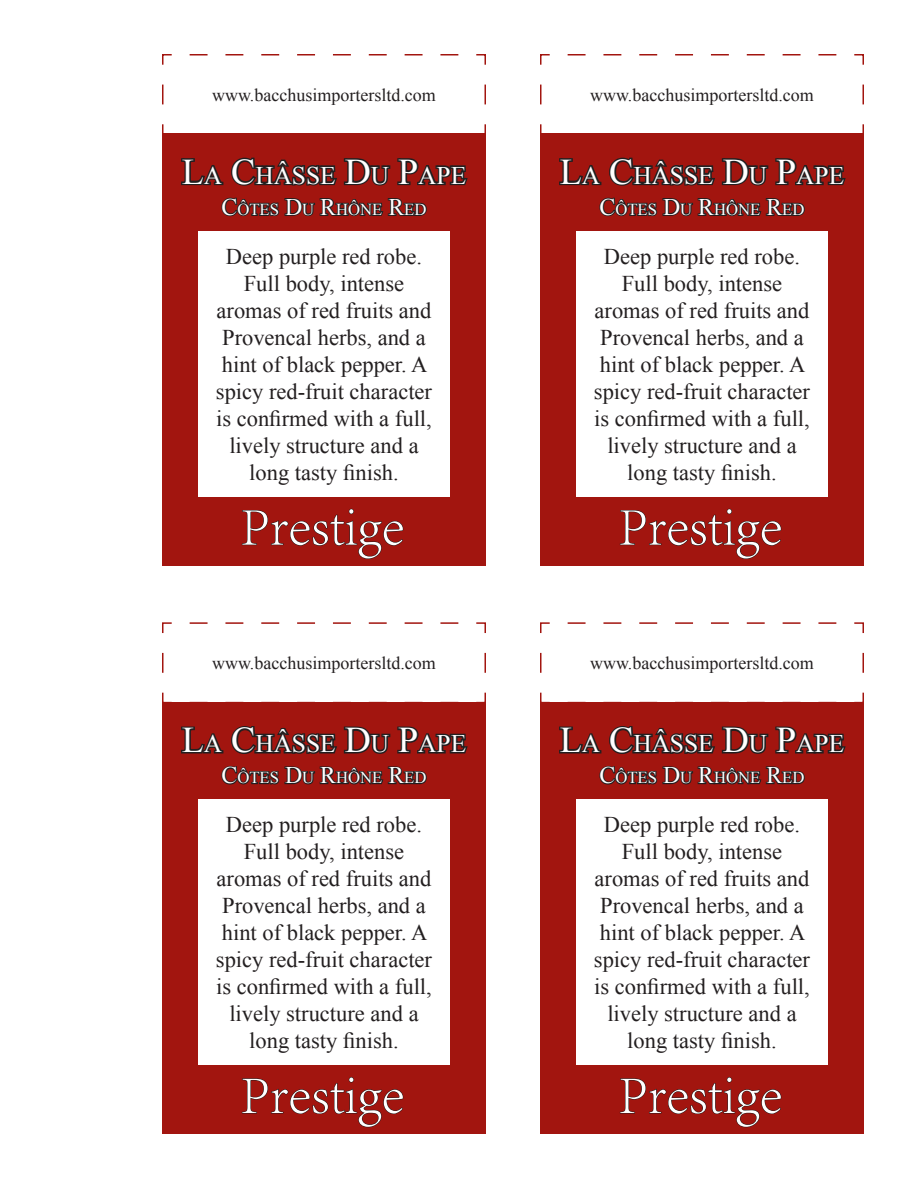
<style>
.page{position:relative;width:918px;height:1188px;background:#fff}
.page>*{position:absolute;margin:0;border:0;box-sizing:border-box;transform-origin:0 0}
.t1{font:300 54.45px "Adobe Song Std";color:#fff}
.t2{font:25.35px "Times New Roman";color:#fff}
.t3{font:22.5px/27px "Times New Roman";color:#231f20;text-align:center}
.t4{font:18px "Times New Roman";color:#231f20}
.t5{font:16.65px "Times New Roman";color:#fff}
.s1{font-size:36.15px}
.s2{font-size:23.85px}
</style>
<div class="page">
<div style="left:162px;top:134px;width:324px;height:432px;background:#a2150f"></div>
<svg style="left:181px;top:157px;width:287px;height:29px"></svg>
<div style="left:198px;top:231px;width:252px;height:266px;background:#fff"></div>
<svg style="left:242px;top:508px;width:162px;height:51px"></svg>
<svg style="left:221px;top:197px;width:206px;height:20px"></svg>
<svg style="left:162px;top:54px;width:324px;height:80px"></svg>
<div style="left:540px;top:134px;width:324px;height:432px;background:#a2150f"></div>
<svg style="left:559px;top:157px;width:287px;height:29px"></svg>
<div style="left:576px;top:231px;width:252px;height:266px;background:#fff"></div>
<svg style="left:620px;top:508px;width:162px;height:51px"></svg>
<svg style="left:599px;top:197px;width:206px;height:20px"></svg>
<svg style="left:540px;top:54px;width:324px;height:80px"></svg>
<div style="left:162px;top:702px;width:324px;height:432px;background:#a2150f"></div>
<svg style="left:181px;top:726px;width:287px;height:28px"></svg>
<div style="left:198px;top:799px;width:252px;height:266px;background:#fff"></div>
<svg style="left:242px;top:1077px;width:162px;height:51px"></svg>
<svg style="left:221px;top:766px;width:206px;height:19px"></svg>
<svg style="left:162px;top:622px;width:324px;height:80px"></svg>
<div style="left:540px;top:702px;width:324px;height:432px;background:#a2150f"></div>
<svg style="left:559px;top:726px;width:287px;height:28px"></svg>
<div style="left:576px;top:799px;width:252px;height:266px;background:#fff"></div>
<svg style="left:620px;top:1077px;width:162px;height:51px"></svg>
<svg style="left:599px;top:766px;width:206px;height:19px"></svg>
<svg style="left:540px;top:622px;width:324px;height:80px"></svg>
<p class="t4" style="left:212px;top:83px;width:225px">www.bacchusimportersltd.com</p>
<p class="t4" style="left:590px;top:83px;width:225px">www.bacchusimportersltd.com</p>
<p class="t2" style="left:182px;top:158px;width:286px"><span class="s1">L</span>a <span class="s1">C</span>hâsse <span class="s1">D</span>u <span class="s1">P</span>ape</p>
<p class="t2" style="left:560px;top:158px;width:286px"><span class="s1">L</span>a <span class="s1">C</span>hâsse <span class="s1">D</span>u <span class="s1">P</span>ape</p>
<p class="t5" style="left:222px;top:198px;width:206px"><span class="s2">C</span>ôtes <span class="s2">D</span>u <span class="s2">R</span>hône <span class="s2">R</span>ed</p>
<p class="t3" style="left:226px;top:242px;width:198px">Deep purple red robe.</p>
<p class="t3" style="left:244px;top:269px;width:162px">Full body, intense</p>
<p class="t3" style="left:216px;top:296px;width:218px">aromas of red fruits and<br>Provencal herbs, and a hint of black pepper. A spicy red-fruit character is confirmed with a full, lively structure and a long tasty finish.</p>
<p class="t5" style="left:600px;top:198px;width:206px"><span class="s2">C</span>ôtes <span class="s2">D</span>u <span class="s2">R</span>hône <span class="s2">R</span>ed</p>
<p class="t3" style="left:604px;top:242px;width:198px">Deep purple red robe.</p>
<p class="t3" style="left:622px;top:269px;width:162px">Full body, intense</p>
<p class="t3" style="left:594px;top:296px;width:218px">aromas of red fruits and<br>Provencal herbs, and a hint of black pepper. A spicy red-fruit character is confirmed with a full, lively structure and a long tasty finish.</p>
<p class="t1" style="left:240px;top:495px;width:166px">Prestige</p>
<p class="t1" style="left:618px;top:495px;width:166px">Prestige</p>
<p class="t4" style="left:212px;top:651px;width:225px">www.bacchusimportersltd.com</p>
<p class="t4" style="left:590px;top:651px;width:225px">www.bacchusimportersltd.com</p>
<p class="t2" style="left:182px;top:726px;width:286px"><span class="s1">L</span>a <span class="s1">C</span>hâsse <span class="s1">D</span>u <span class="s1">P</span>ape</p>
<p class="t2" style="left:560px;top:726px;width:286px"><span class="s1">L</span>a <span class="s1">C</span>hâsse <span class="s1">D</span>u <span class="s1">P</span>ape</p>
<p class="t5" style="left:222px;top:766px;width:206px"><span class="s2">C</span>ôtes <span class="s2">D</span>u <span class="s2">R</span>hône <span class="s2">R</span>ed</p>
<p class="t3" style="left:226px;top:811px;width:198px">Deep purple red robe.</p>
<p class="t3" style="left:244px;top:838px;width:162px">Full body, intense</p>
<p class="t3" style="left:216px;top:865px;width:218px">aromas of red fruits and<br>Provencal herbs, and a hint of black pepper. A spicy red-fruit character is confirmed with a full, lively structure and a long tasty finish.</p>
<p class="t5" style="left:600px;top:766px;width:206px"><span class="s2">C</span>ôtes <span class="s2">D</span>u <span class="s2">R</span>hône <span class="s2">R</span>ed</p>
<p class="t3" style="left:604px;top:811px;width:198px">Deep purple red robe.</p>
<p class="t3" style="left:622px;top:838px;width:162px">Full body, intense</p>
<p class="t3" style="left:594px;top:865px;width:218px">aromas of red fruits and<br>Provencal herbs, and a hint of black pepper. A spicy red-fruit character is confirmed with a full, lively structure and a long tasty finish.</p>
<p class="t1" style="left:240px;top:1064px;width:166px">Prestige</p>
<p class="t1" style="left:618px;top:1064px;width:166px">Prestige</p>
</div>
